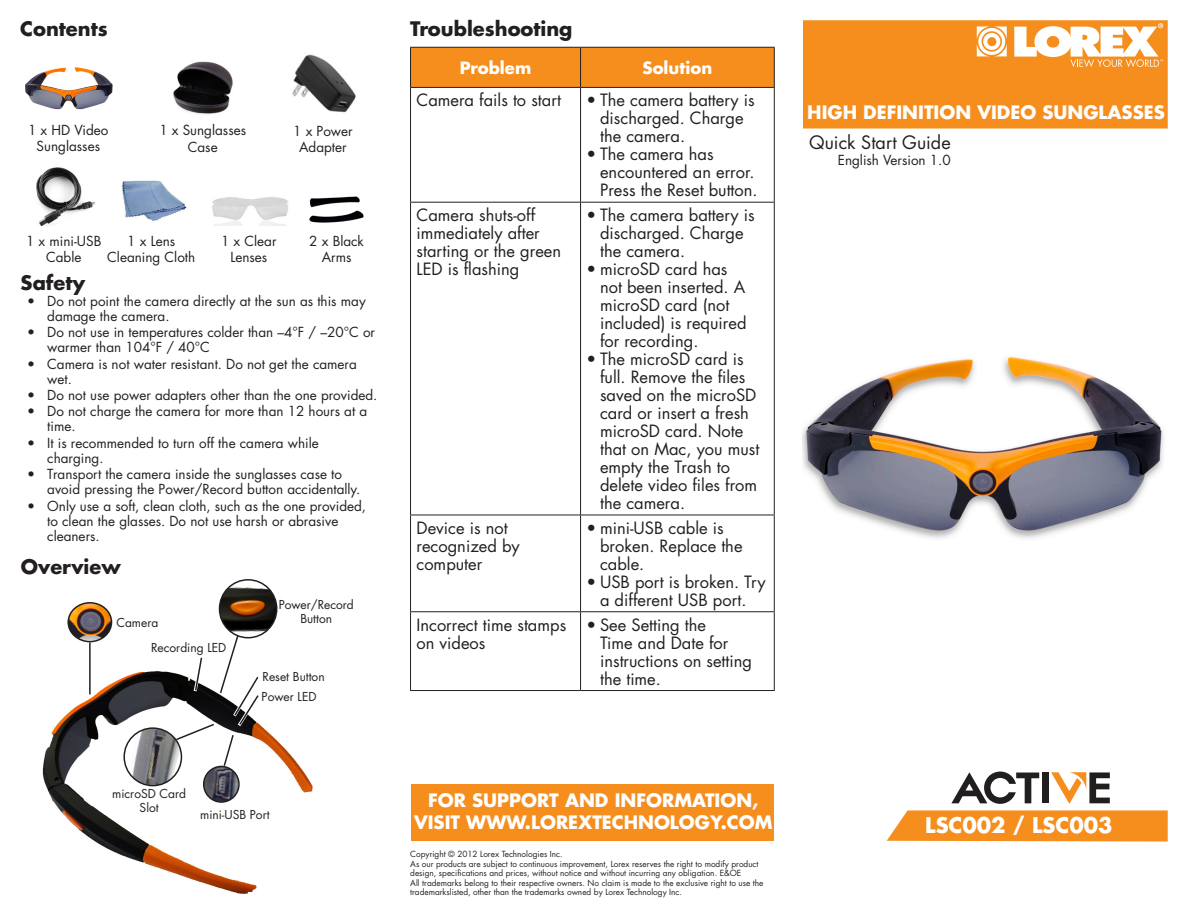
<style>
.page{position:relative;width:1188px;height:918px;background:#fff}
.page>*{position:absolute;margin:0;border:0;box-sizing:border-box;transform-origin:0 0}
.ModelNumber{font:700 21px "Futura";color:#fff}
.Heading_1{font:700 19.5px "Futura";color:#231f20}
.website{font:700 18px/21.6px "Futura";color:#fff;text-align:center}
.QSG-cover{font:18px "Futura";color:#231f20}
.CellBody{font:16.5px/18px "Futura";color:#231f20}
.CellHeading{font:700 16.5px "Futura";color:#fff}
.Contents{font:13.5px/15px "Futura";color:#231f20}
.QSG-version{font:13.5px "Futura";color:#231f20}
.t1{font:12px/14.4px "Futura";color:#231f20;text-align:center}
.Fine_Print{font:8.25px/9px "Futura";color:#231f20}
</style>
<div class="page">
<div style="left:803px;top:20px;width:365px;height:109px;background:#f68e1e;border:2px solid #f68e1e"></div>
<svg style="left:887px;top:810px;width:281px;height:32px;background:#f6962f"></svg>
<div style="left:1042px;top:772px;width:7px;height:31px;background:#211e1e"></div>
<svg style="left:951px;top:772px;width:88px;height:32px"></svg>
<svg style="left:1051px;top:772px;width:59px;height:32px"></svg>
<img style="left:42px;top:671px;width:271px;height:223px">
<img style="left:803px;top:357px;width:361px;height:182px">
<div style="left:411px;top:784px;width:363px;height:57px;background:#f68e1e"></div>
<img style="left:25px;top:67px;width:88px;height:43px">
<img style="left:173px;top:61px;width:60px;height:54px">
<img style="left:292px;top:54px;width:64px;height:59px">
<img style="left:36px;top:167px;width:60px;height:58px">
<img style="left:122px;top:180px;width:65px;height:41px">
<img style="left:212px;top:197px;width:77px;height:28px">
<img style="left:309px;top:196px;width:55px;height:27px">
<hr style="left:89px;top:642px;width:2px;height:52px;background:#231f20">
<img style="left:69px;top:603px;width:43px;height:38px">
<div style="left:67px;top:602px;width:45px;height:40px;border:2px solid #231f20;border-radius:50%"></div>
<img style="left:127px;top:728px;width:53px;height:58px">
<div style="left:123px;top:727px;width:59px;height:59px;border:2px solid #231f20;border-radius:50%"></div>
<img style="left:204px;top:768px;width:35px;height:34px">
<div style="left:203px;top:766px;width:37px;height:37px;border:2px solid #231f20;border-radius:50%"></div>
<img style="left:220px;top:586px;width:57px;height:50px">
<div style="left:219px;top:579px;width:58px;height:59px;border:2px solid #231f20;border-radius:50%"></div>
<svg style="left:174px;top:633px;width:87px;height:135px"></svg>
<svg style="left:977px;top:26px;width:30px;height:30px"></svg>
<svg style="left:1014px;top:23px;width:149px;height:44px"></svg>
<div style="left:411px;top:48px;width:363px;height:39px;background:#f68e1e"></div>
<hr style="left:410px;top:88px;width:1px;height:114px;background:#231f20">
<hr style="left:580px;top:88px;width:1px;height:114px;background:#231f20">
<hr style="left:774px;top:88px;width:1px;height:114px;background:#231f20">
<hr style="left:410px;top:202px;width:171px;height:1px;background:#231f20">
<hr style="left:410px;top:203px;width:1px;height:312px;background:#231f20">
<hr style="left:581px;top:202px;width:194px;height:1px;background:#231f20">
<hr style="left:580px;top:203px;width:1px;height:312px;background:#231f20">
<hr style="left:774px;top:203px;width:1px;height:312px;background:#231f20">
<hr style="left:410px;top:515px;width:171px;height:1px;background:#231f20">
<hr style="left:410px;top:515px;width:1px;height:96px;background:#231f20">
<hr style="left:581px;top:515px;width:194px;height:1px;background:#231f20">
<hr style="left:580px;top:515px;width:1px;height:96px;background:#231f20">
<hr style="left:774px;top:515px;width:1px;height:96px;background:#231f20">
<hr style="left:410px;top:611px;width:171px;height:1px;background:#231f20">
<hr style="left:410px;top:612px;width:1px;height:78px;background:#231f20">
<hr style="left:581px;top:611px;width:194px;height:1px;background:#231f20">
<hr style="left:580px;top:612px;width:1px;height:78px;background:#231f20">
<hr style="left:774px;top:612px;width:1px;height:78px;background:#231f20">
<hr style="left:410px;top:690px;width:171px;height:1px;background:#231f20">
<hr style="left:581px;top:690px;width:194px;height:1px;background:#231f20">
<hr style="left:410px;top:47px;width:171px;height:1px;background:#231f20">
<hr style="left:410px;top:48px;width:1px;height:39px;background:#231f20">
<hr style="left:581px;top:47px;width:194px;height:1px;background:#231f20">
<hr style="left:580px;top:48px;width:1px;height:39px;background:#231f20">
<hr style="left:774px;top:48px;width:1px;height:39px;background:#231f20">
<hr style="left:410px;top:87px;width:171px;height:1px;background:#231f20">
<hr style="left:581px;top:87px;width:194px;height:1px;background:#231f20">
<p class="Heading_1" style="left:20px;top:16px;width:89px">Contents</p>
<p class="Contents" style="left:28px;top:122px;width:82px;line-height:16.2px;text-align:center">1 x HD Video<br>Sunglasses</p>
<p class="Contents" style="left:159px;top:123px;width:88px">1 x Sunglasses</p>
<p class="Contents" style="left:188px;top:139px;width:31px">Case</p>
<p class="Contents" style="left:293px;top:124px;width:61px">1 x Power</p>
<p class="Contents" style="left:299px;top:140px;width:49px">Adapter</p>
<p class="Contents" style="left:26px;top:233px;width:77px;line-height:16.2px;text-align:center">1 x mini-USB<br>Cable</p>
<p class="Contents" style="left:107px;top:233px;width:90px;line-height:16.2px;text-align:center">1 x Lens<br>Cleaning Cloth</p>
<p class="Contents" style="left:221px;top:234px;width:57px">1 x Clear</p>
<p class="Contents" style="left:230px;top:250px;width:38px">Lenses</p>
<p class="Contents" style="left:309px;top:234px;width:56px">2 x Black</p>
<p class="Contents" style="left:322px;top:250px;width:31px">Arms</p>
<p class="Heading_1" style="left:21px;top:270px;width:66px">Safety</p>
<p class="Contents" style="left:47px;top:294px;width:320px;text-indent:-20px">• Do not point the camera directly at the sun as this may damage the camera.</p>
<p class="Contents" style="left:47px;top:325px;width:329px;text-indent:-20px">• Do not use in temperatures colder than –4°F / –20°C or warmer than 104°F / 40°C</p>
<p class="Contents" style="left:47px;top:356px;width:311px;text-indent:-20px">• Camera is not water resistant. Do not get the camera wet.</p>
<p class="Contents" style="left:27px;top:388px;width:352px">• Do not use power adapters other than the one provided.</p>
<p class="Contents" style="left:47px;top:404px;width:321px;text-indent:-20px">• Do not charge the camera for more than 12 hours at a time.</p>
<p class="Contents" style="left:47px;top:436px;width:273px;text-indent:-20px">• It is recommended to turn off the camera while charging.</p>
<p class="Contents" style="left:47px;top:467px;width:315px;text-indent:-20px">• Transport the camera inside the sunglasses case to avoid pressing the Power/Record button accidentally.</p>
<p class="Contents" style="left:47px;top:498px;width:320px;text-indent:-20px">• Only use a soft, clean cloth, such as the one provided, to clean the glasses. Do not use harsh or abrasive cleaners.</p>
<p class="Heading_1" style="left:21px;top:553px;width:101px">Overview</p>
<p class="t1" style="left:116px;top:615px;width:43px">Camera</p>
<p class="t1" style="left:151px;top:641px;width:77px">Recording LED</p>
<p class="t1" style="left:279px;top:597px;width:77px">Power/Record<br>Button</p>
<p class="t1" style="left:263px;top:669px;width:64px">Reset Button</p>
<p class="t1" style="left:262px;top:689px;width:56px">Power LED</p>
<p class="Heading_1" style="left:410px;top:16px;width:164px">Troubleshooting</p>
<p class="CellHeading" style="left:460px;top:57px;width:73px">Problem</p>
<p class="CellHeading" style="left:643px;top:57px;width:71px">Solution</p>
<p class="CellBody" style="left:417px;top:91px;width:146px">Camera fails to start</p>
<p class="CellBody" style="left:600px;top:91px;width:156px;text-indent:-14px">• The camera battery is discharged. Charge the camera.</p>
<p class="CellBody" style="left:600px;top:145px;width:159px;text-indent:-14px">• The camera has encountered an error.<br>Press the Reset button.</p>
<p class="CellBody" style="left:417px;top:206px;width:146px">Camera shuts-off immediately after starting or the green<br>LED is flashing</p>
<p class="CellBody" style="left:600px;top:206px;width:156px;text-indent:-14px">• The camera battery is discharged. Charge the camera.</p>
<p class="CellBody" style="left:600px;top:260px;width:148px;text-indent:-14px">• microSD card has not been inserted. A microSD card (not included) is required for recording.</p>
<p class="CellBody" style="left:600px;top:350px;width:161px;text-indent:-14px">• The microSD card is full. Remove the files saved on the microSD card or insert a fresh microSD card. Note that on Mac, you must empty the Trash to delete video files from the camera.</p>
<p class="CellBody" style="left:417px;top:519px;width:105px">Device is not recognized by computer</p>
<p class="CellBody" style="left:600px;top:519px;width:144px;text-indent:-14px">• mini-USB cable is broken. Replace the cable.</p>
<p class="CellBody" style="left:587px;top:573px;width:181px;text-align:center">• USB port is broken. Try a different USB port.</p>
<p class="CellBody" style="left:417px;top:616px;width:151px">Incorrect time stamps on videos</p>
<p class="CellBody" style="left:600px;top:616px;width:154px;text-indent:-14px">• See Setting the<br>Time and Date for instructions on setting the time.</p>
<p class="t1" style="left:112px;top:786px;width:75px">microSD Card<br>Slot</p>
<p class="t1" style="left:200px;top:808px;width:71px">mini-USB Port</p>
<p class="website" style="left:414px;top:790px;width:360px">FOR SUPPORT AND INFORMATION,<br>VISIT WWW.LOREXTECHNOLOGY.COM</p>
<p class="Fine_Print" style="left:410px;top:849px;width:154px">Copyright © 2012 Lorex Technologies Inc.</p>
<p class="Fine_Print" style="left:410px;top:859px;width:350px">As our products are subject to continuous improvement, Lorex reserves the right to modify product design, specifications and prices, without notice and without incurring any obligation. E&amp;OE</p>
<p class="Fine_Print" style="left:410px;top:879px;width:355px">All trademarks belong to their respective owners. No claim is made to the exclusive right to use the trademarkslisted, other than the trademarks owned by Lorex Technology Inc.</p>
<p class="website" style="left:807px;top:101px;width:359px">HIGH DEFINITION VIDEO SUNGLASSES</p>
<p class="QSG-cover" style="left:809px;top:130px;width:143px">Quick Start Guide</p>
<p class="QSG-version" style="left:838px;top:151px;width:114px">English Version 1.0</p>
<p class="ModelNumber" style="left:925px;top:811px;width:189px">LSC002 / LSC003</p>
</div>
